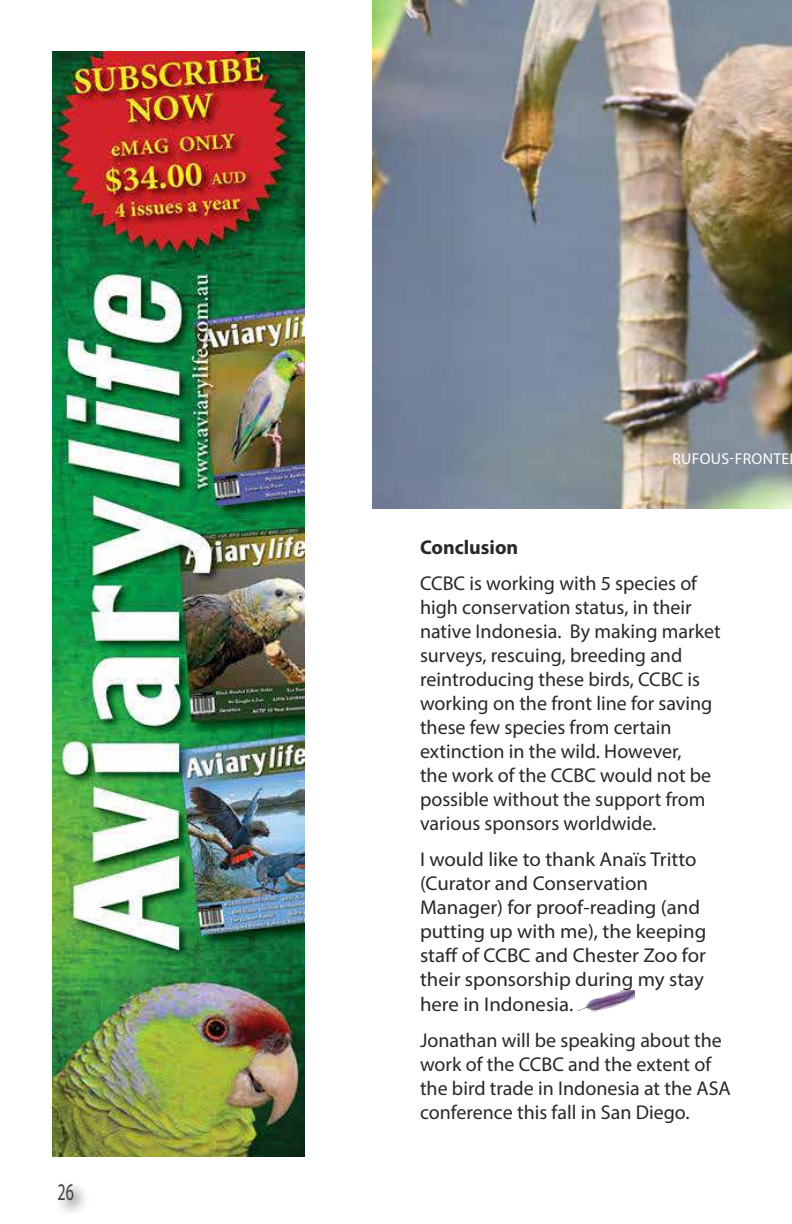
<style>
.page{position:relative;width:792px;height:1224px;background:#fff}
.page>*{position:absolute;margin:0;border:0;box-sizing:border-box;transform-origin:0 0}
.t1{font:24px "Myriad Pro";color:#414042;scale:.67 1}
.t2{font:20px/24px "Myriad Pro";color:#292829}
.t3{font:20px/24.2px "Myriad Pro";color:#292829;scale:1.04 1}
.t4{font:700 20px "Myriad Pro";color:#292829}
.t5{font:15.8px "Myriad Pro";letter-spacing:.02em;color:#fff}
</style>
<div class="page">
<img style="left:53px;top:51px;width:252px;height:1105px">
<img style="left:372px;top:0;width:420px;height:509px">
<img style="left:578px;top:990px;width:57px;height:21px">
<p class="t1" style="left:58px;top:1177px;width:26px">26</p>
<p class="t5" style="left:673px;top:449px;width:118px">RUFOUS-FRONTE</p>
<p class="t4" style="left:420px;top:534px;width:100px">Conclusion</p>
<p class="t2" style="left:420px;top:571px;width:302px">CCBC is working with 5 species of high conservation status, in their native Indonesia. By making market surveys, rescuing, breeding and reintroducing these birds, CCBC is working on the front line for saving these few species from certain extinction in the wild. However,<br>the work of the CCBC would not be possible without the support from various sponsors worldwide.</p>
<p class="t3" style="left:420px;top:847px;width:277px">I would like to thank Anaïs Tritto (Curator and Conservation<br>Manager) for proof-reading (and putting up with me), the keeping staff of CCBC and Chester Zoo for their sponsorship during my stay here in Indonesia.</p>
<p class="t2" style="left:420px;top:1028px;width:312px">Jonathan will be speaking about the work of the CCBC and the extent of the bird trade in Indonesia at the ASA conference this fall in San Diego.</p>
</div>
